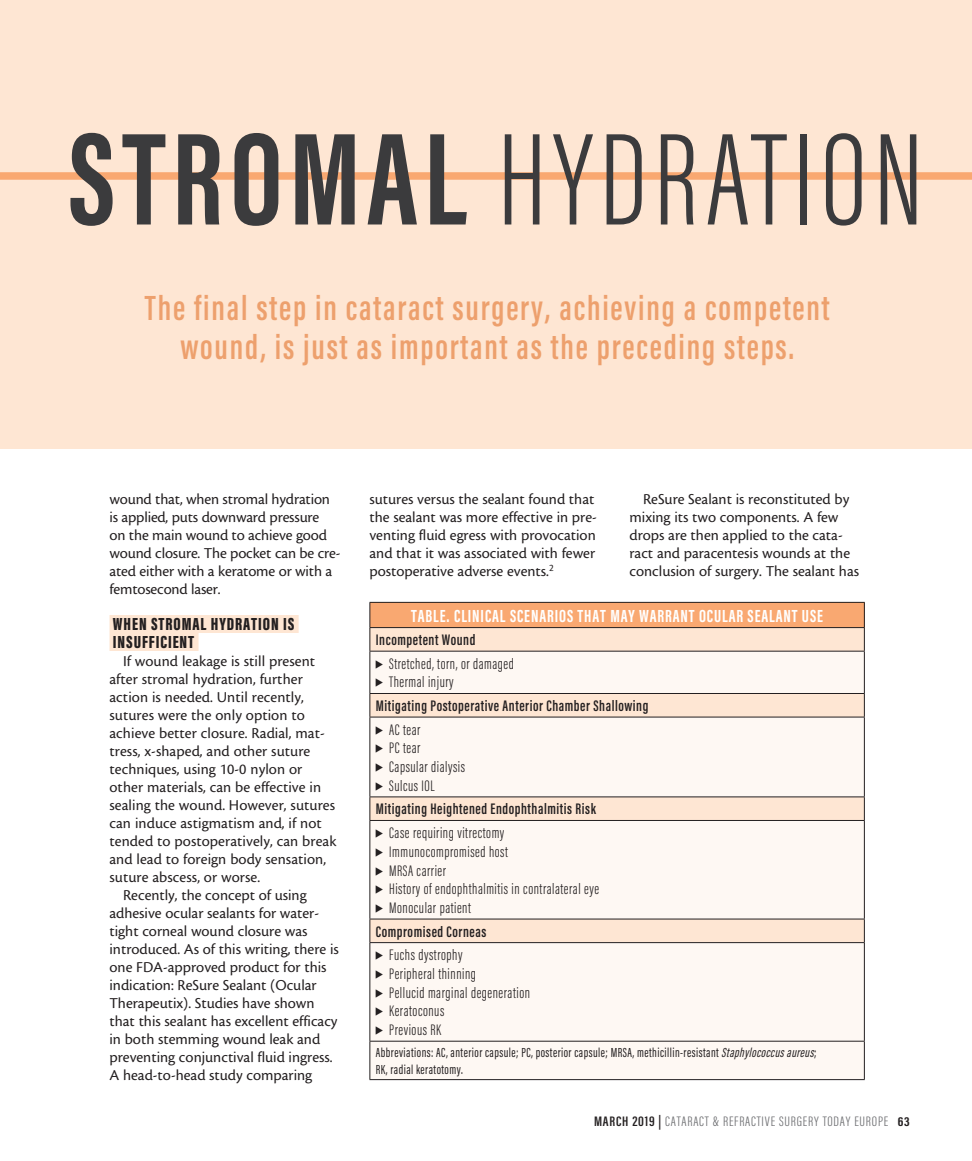
<style>
.page{position:relative;width:972px;height:1161px;background:#fff}
.page>*{position:absolute;margin:0;border:0;box-sizing:border-box;transform-origin:0 0}
.t1{font:300 135px "Acumin Pro Extra Cond";letter-spacing:.05em;color:#3b3b3d}
.deck{font:600 36px/39px "Acumin Pro Extra Cond";letter-spacing:.05em;color:#eda06d;text-align:center}
.table_header{font:700 18px "Acumin Pro Extra Cond";letter-spacing:.05em;color:#fff}
.subhead{font:900 18px/18px "Acumin Pro Extra Cond";letter-spacing:.05em;color:#231f20}
.body{font:15.75px/18px "Cronos MM 408 10";color:#231f20}
.table_body{font:300 15.75px "Acumin Pro Extra Cond";letter-spacing:.035em;color:#231f20}
.table_subhead{font:600 15.75px "Acumin Pro Extra Cond";letter-spacing:.035em;color:#231f20}
.t2{font:300 14.1px "Acumin Pro Extra Cond";letter-spacing:.05em;color:#6c6d70;scale:1.11 1}
.table_abbreviation{font:13.5px/16.5px "Acumin Pro Extra Cond";letter-spacing:.035em;color:#231f20}
.s1{font-weight:700}
.s2{font-style:italic}
.s3{font-weight:600;color:#231f20}
.s4{font-weight:700;font-size:13.35px;color:#231f20}
</style>
<div class="page">
<div style="left:0;top:0;width:972px;height:449px;background:#fee6d3"></div>
<svg style="left:0;top:172px;width:972px;height:8px;background:#f9ab76"></svg>
<div style="left:110px;top:615px;width:189px;height:18px;background:#fee6d3"></div>
<div style="left:110px;top:633px;width:89px;height:18px;background:#fee6d3"></div>
<div style="left:370px;top:602px;width:494px;height:26px;background:#f9a871"></div>
<svg style="left:370px;top:628px;width:494px;height:23px;background:#f9e1cf"></svg>
<svg style="left:370px;top:652px;width:494px;height:427px;fill:#fef8f3"></svg>
<hr style="left:369px;top:602px;width:496px;height:1px;background:#231f20">
<hr style="left:369px;top:627px;width:496px;height:1px;background:#231f20">
<svg style="left:369px;top:603px;width:1px;height:48px"></svg>
<svg style="left:864px;top:603px;width:1px;height:48px"></svg>
<hr style="left:369px;top:651px;width:496px;height:1px;background:#231f20">
<hr style="left:369px;top:652px;width:1px;height:41px;background:#231f20">
<hr style="left:864px;top:652px;width:1px;height:41px;background:#231f20">
<hr style="left:369px;top:693px;width:496px;height:1px;background:#231f20">
<svg style="left:369px;top:694px;width:1px;height:23px"></svg>
<svg style="left:864px;top:694px;width:1px;height:23px"></svg>
<hr style="left:369px;top:717px;width:496px;height:1px;background:#231f20">
<hr style="left:369px;top:717px;width:1px;height:80px;background:#231f20">
<hr style="left:864px;top:717px;width:1px;height:80px;background:#231f20">
<hr style="left:369px;top:797px;width:496px;height:1px;background:#231f20">
<svg style="left:369px;top:797px;width:1px;height:23px"></svg>
<svg style="left:864px;top:797px;width:1px;height:23px"></svg>
<hr style="left:369px;top:820px;width:496px;height:1px;background:#231f20">
<hr style="left:369px;top:821px;width:1px;height:98px;background:#231f20">
<hr style="left:864px;top:821px;width:1px;height:98px;background:#231f20">
<hr style="left:369px;top:919px;width:496px;height:1px;background:#231f20">
<svg style="left:369px;top:919px;width:1px;height:23px"></svg>
<svg style="left:864px;top:919px;width:1px;height:23px"></svg>
<hr style="left:369px;top:942px;width:496px;height:1px;background:#231f20">
<hr style="left:369px;top:943px;width:1px;height:98px;background:#231f20">
<hr style="left:864px;top:943px;width:1px;height:98px;background:#231f20">
<hr style="left:369px;top:1041px;width:496px;height:1px;background:#231f20">
<hr style="left:369px;top:1042px;width:1px;height:37px;background:#231f20">
<hr style="left:864px;top:1042px;width:1px;height:37px;background:#231f20">
<hr style="left:369px;top:1079px;width:496px;height:1px;background:#231f20">
<svg style="left:376px;top:660px;width:7px;height:8px"></svg>
<svg style="left:376px;top:679px;width:7px;height:8px"></svg>
<svg style="left:376px;top:726px;width:7px;height:8px"></svg>
<svg style="left:376px;top:745px;width:7px;height:8px"></svg>
<svg style="left:376px;top:764px;width:7px;height:8px"></svg>
<svg style="left:376px;top:782px;width:7px;height:9px"></svg>
<svg style="left:376px;top:829px;width:7px;height:9px"></svg>
<svg style="left:376px;top:848px;width:7px;height:8px"></svg>
<svg style="left:376px;top:867px;width:7px;height:8px"></svg>
<svg style="left:376px;top:886px;width:7px;height:8px"></svg>
<svg style="left:376px;top:904px;width:7px;height:9px"></svg>
<svg style="left:376px;top:952px;width:7px;height:8px"></svg>
<svg style="left:376px;top:970px;width:7px;height:9px"></svg>
<svg style="left:376px;top:989px;width:7px;height:8px"></svg>
<svg style="left:376px;top:1008px;width:7px;height:8px"></svg>
<svg style="left:376px;top:1027px;width:7px;height:8px"></svg>
<p class="t1" style="left:69px;top:99px;width:856px"><span class="s1">STROMAL</span> HYDRATION</p>
<p class="deck" style="left:145px;top:288px;width:686px">The final step in cataract surgery, achieving a competent wound, is just as important as the preceding steps.</p>
<p class="body" style="left:110px;top:490px;width:233px">wound that, when stromal hydration is applied, puts downward pressure<br>on the main wound to achieve good wound closure. The pocket can be cre&shy;ated either with a keratome or with a femtosecond laser.</p>
<p class="subhead" style="left:113px;top:615px;width:183px">WHEN STROMAL HYDRATION IS<br>INSUFFICIENT</p>
<p class="body" style="left:110px;top:652px;width:228px;text-indent:14px">If wound leakage is still present after stromal hydration, further action is needed. Until recently, sutures were the only option to achieve better closure. Radial, mat&shy;tress, x-shaped, and other suture techniques, using 10-0 nylon or other materials, can be effective in sealing the wound. However, sutures can induce astigmatism and, if not tended to postoperatively, can break and lead to foreign body sensation, suture abscess, or worse.</p>
<p class="body" style="left:110px;top:886px;width:231px;text-indent:14px">Recently, the concept of using adhesive ocular sealants for water&shy;tight corneal wound closure was introduced. As of this writing, there is one FDA-approved product for this indication: ReSure Sealant (Ocular Therapeutix). Studies have shown that this sealant has excellent efficacy in both stemming wound leak and preventing conjunctival fluid ingress.<br>A head-to-head study comparing</p>
<p class="body" style="left:369px;top:490px;width:229px">sutures versus the sealant found that the sealant was more effective in pre&shy;venting fluid egress with provocation and that it was associated with fewer postoperative adverse events.<sup>2</sup></p>
<p class="body" style="left:630px;top:490px;width:231px;text-indent:14px">ReSure Sealant is reconstituted by mixing its two components. A few drops are then applied to the cata&shy;ract and paracentesis wounds at the conclusion of surgery. The sealant has</p>
<p class="table_header" style="left:411px;top:604px;width:413px">TABLE. CLINICAL SCENARIOS THAT MAY WARRANT OCULAR SEALANT USE</p>
<p class="table_subhead" style="left:376px;top:630px;width:101px">Incompetent Wound</p>
<p class="table_body" style="left:389px;top:654px;width:126px">Stretched, torn, or damaged</p>
<p class="table_body" style="left:389px;top:673px;width:66px">Thermal injury</p>
<p class="table_subhead" style="left:376px;top:696px;width:274px">Mitigating Postoperative Anterior Chamber Shallowing</p>
<p class="table_body" style="left:389px;top:720px;width:33px">AC tear</p>
<p class="table_body" style="left:389px;top:739px;width:33px">PC tear</p>
<p class="table_body" style="left:389px;top:758px;width:77px">Capsular dialysis</p>
<p class="table_body" style="left:389px;top:776px;width:47px">Sulcus IOL</p>
<p class="table_subhead" style="left:376px;top:800px;width:222px">Mitigating Heightened Endophthalmitis Risk</p>
<p class="table_body" style="left:389px;top:823px;width:117px">Case requiring vitrectomy</p>
<p class="table_body" style="left:389px;top:842px;width:120px">Immunocompromised host</p>
<p class="table_body" style="left:389px;top:861px;width:58px">MRSA carrier</p>
<p class="table_body" style="left:389px;top:880px;width:211px">History of endophthalmitis in contralateral eye</p>
<p class="table_body" style="left:389px;top:898px;width:83px">Monocular patient</p>
<p class="table_subhead" style="left:376px;top:922px;width:112px">Compromised Corneas</p>
<p class="table_body" style="left:389px;top:946px;width:75px">Fuchs dystrophy</p>
<p class="table_body" style="left:389px;top:964px;width:88px">Peripheral thinning</p>
<p class="table_body" style="left:389px;top:983px;width:142px">Pellucid marginal degeneration</p>
<p class="table_body" style="left:389px;top:1002px;width:57px">Keratoconus</p>
<p class="table_body" style="left:389px;top:1021px;width:54px">Previous RK</p>
<p class="table_abbreviation" style="left:376px;top:1044px;width:443px">Abbreviations: AC, anterior capsule; PC, posterior capsule; MRSA, methicillin-resistant <span class="s2">Staphylococcusaureus</span>;<br>RK, radial keratotomy.</p>
<p class="t2" style="left:594px;top:1113px;width:286px"><span class="s3">MARCH 2019 |</span> CATARACT &amp; REFRACTIVE SURGERY TODAY EUROPE <span class="s4">63</span></p>
</div>
